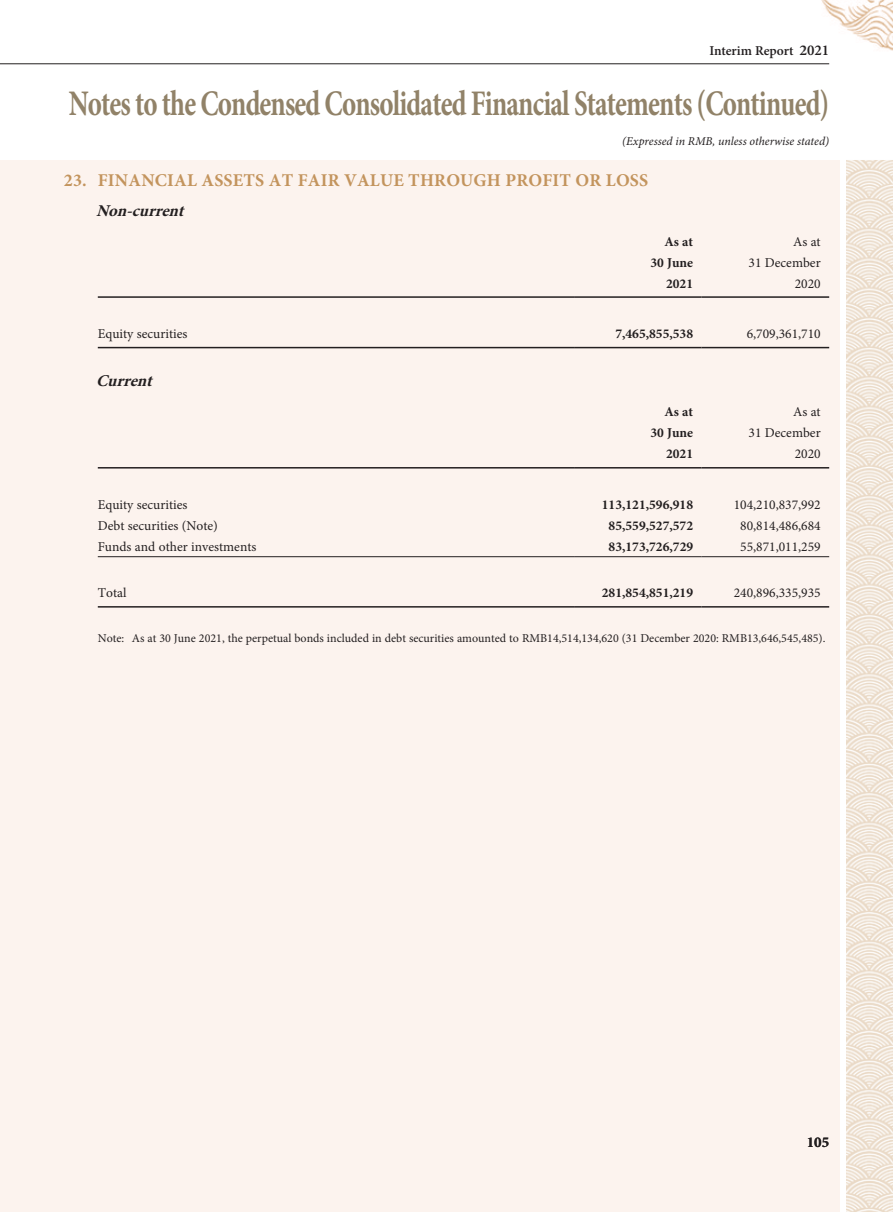
<style>
.page{position:relative;width:893px;height:1212px;background:#fff}
.page>*{position:absolute;margin:0;border:0;box-sizing:border-box;transform-origin:0 0}
.t1{font:700 36px "Minion Pro";letter-spacing:-.03em;color:#918268;scale:.75 1}
.t2{font:700 18px "Minion Pro";letter-spacing:.01em;color:#c3945d}
.t3{font:italic 700 16.5px "Minion Pro";color:#231f20}
.t4{font:700 15px "Minion Pro";color:#231f20}
.t5{font:13.5px/21px "Minion Pro";color:#231f20;text-align:right}
.t6{font:700 13.5px/21px "Minion Pro";color:#231f20;text-align:right}
.t7{font:600 13.5px "Minion Pro";letter-spacing:-.005em;color:#231f20}
.t8{font:12px "Minion Pro";color:#231f20}
.t9{font:italic 12px "Minion Pro";color:#231f20}
.s1{font-size:15px}
</style>
<div class="page">
<div style="left:0;top:160px;width:840px;height:1052px;background:#fcf3ee"></div>
<img style="left:846px;top:160px;width:47px;height:1052px">
<hr style="left:0;top:64px;width:829px;height:1px;background:#231f20">
<img style="left:821px;top:0;width:72px;height:51px">
<hr style="left:98px;top:296px;width:476px;height:2px;background:#231f20">
<hr style="left:574px;top:296px;width:128px;height:2px;background:#231f20">
<hr style="left:702px;top:296px;width:127px;height:2px;background:#231f20">
<hr style="left:98px;top:347px;width:476px;height:1px;background:#231f20">
<hr style="left:574px;top:347px;width:128px;height:1px;background:#231f20">
<hr style="left:702px;top:347px;width:127px;height:1px;background:#231f20">
<hr style="left:98px;top:467px;width:476px;height:1px;background:#231f20">
<hr style="left:574px;top:467px;width:128px;height:1px;background:#231f20">
<hr style="left:702px;top:467px;width:127px;height:1px;background:#231f20">
<hr style="left:98px;top:556px;width:476px;height:1px;background:#231f20">
<hr style="left:574px;top:556px;width:128px;height:1px;background:#231f20">
<hr style="left:702px;top:556px;width:127px;height:1px;background:#231f20">
<hr style="left:98px;top:606px;width:476px;height:2px;background:#231f20">
<hr style="left:574px;top:606px;width:128px;height:2px;background:#231f20">
<hr style="left:702px;top:606px;width:127px;height:2px;background:#231f20">
<p class="t7" style="left:709px;top:41px;width:121px">Interim Report <span class="s1">2021</span></p>
<h1 class="t1" style="left:69px;top:78px;width:1015px">Notes to the Condensed Consolidated Financial Statements (Continued)</h1>
<p class="t9" style="left:622px;top:133px;width:208px">(Expressed in RMB, unless otherwise stated)</p>
<h2 class="t2" style="left:64px;top:168px;width:586px">23. FINANCIAL ASSETS AT FAIR VALUE THROUGH PROFIT OR LOSS</h2>
<p class="t3" style="left:96px;top:199px;width:95px">Non-current</p>
<p class="t6" style="left:650px;top:231px;width:44px">As at<br>30 June<br>2021</p>
<p class="t5" style="left:749px;top:231px;width:74px">As at<br>31 December<br>2020</p>
<p class="t5" style="left:98px;top:323px;width:91px">Equity securities</p>
<p class="t6" style="left:615px;top:323px;width:79px">7,465,855,538</p>
<p class="t5" style="left:747px;top:323px;width:76px">6,709,361,710</p>
<p class="t3" style="left:96px;top:369px;width:63px">Current</p>
<p class="t6" style="left:650px;top:401px;width:44px">As at<br>30 June<br>2021</p>
<p class="t5" style="left:749px;top:402px;width:74px">As at<br>31 December<br>2020</p>
<p class="t5" style="left:98px;top:494px;width:91px">Equity securities</p>
<p class="t6" style="left:602px;top:494px;width:93px">113,121,596,918</p>
<p class="t5" style="left:734px;top:494px;width:88px">104,210,837,992</p>
<p class="t5" style="left:98px;top:515px;width:122px">Debt securities (Note)</p>
<p class="t6" style="left:609px;top:515px;width:86px">85,559,527,572</p>
<p class="t5" style="left:740px;top:515px;width:82px">80,814,486,684</p>
<p class="t5" style="left:98px;top:536px;width:160px">Funds and other investments</p>
<p class="t6" style="left:609px;top:536px;width:86px">83,173,726,729</p>
<p class="t5" style="left:740px;top:536px;width:82px">55,871,011,259</p>
<p class="t5" style="left:98px;top:583px;width:30px">Total</p>
<p class="t6" style="left:602px;top:582px;width:93px">281,854,851,219</p>
<p class="t5" style="left:734px;top:583px;width:88px">240,896,335,935</p>
<p class="t8" style="left:98px;top:630px;width:729px">Note: As at 30 June 2021, the perpetual bonds included in debt securities amounted to RMB14,514,134,620 (31 December 2020: RMB13,646,545,485).</p>
<p class="t4" style="left:807px;top:1131px;width:24px">105</p>
</div>
